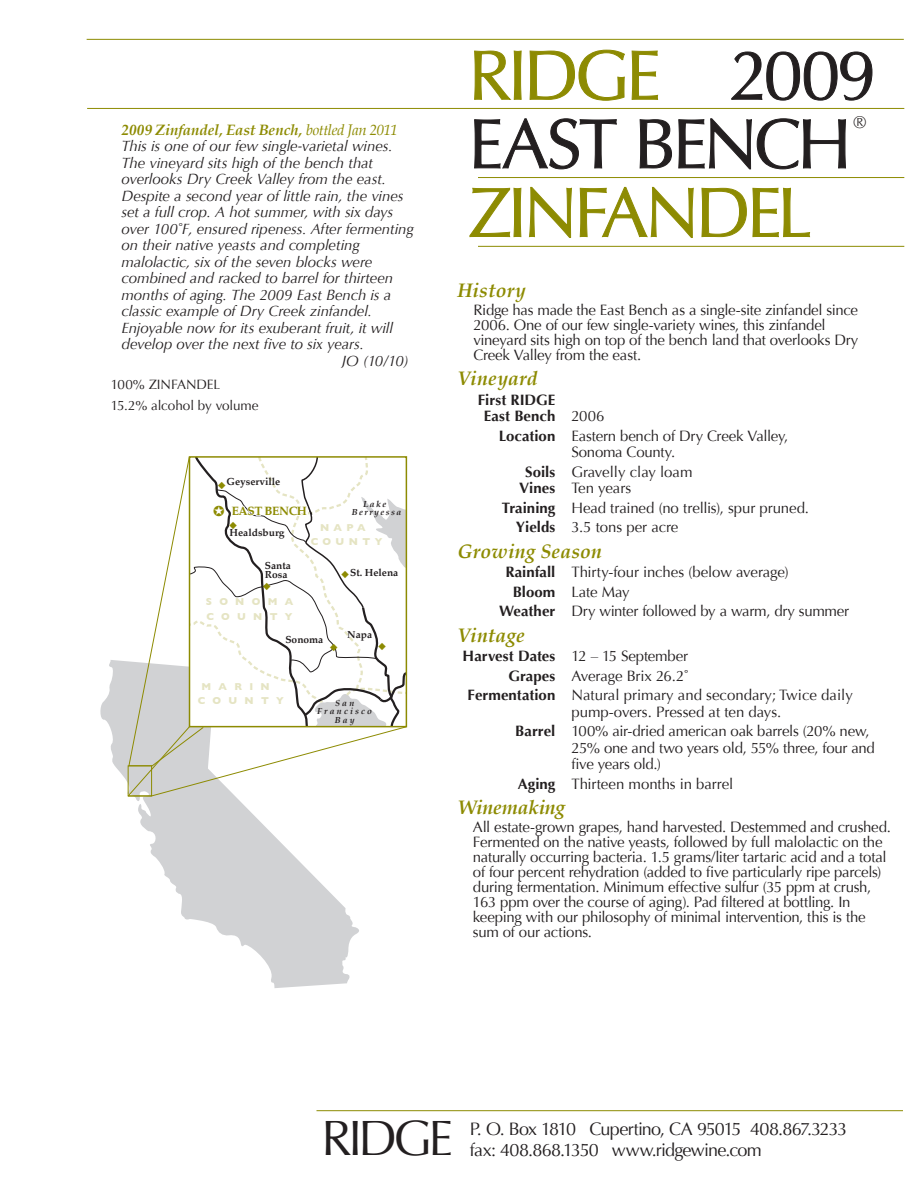
<style>
.page{position:relative;width:918px;height:1188px;background:#fff}
.page>*{position:absolute;margin:0;border:0;box-sizing:border-box;transform-origin:0 0}
.t1{font:70.35px/68.6px "Optima";letter-spacing:-.05em;color:#231f20}
.t2{font:70.35px "Optima";letter-spacing:-.055em;color:#8d8b02}
.t3{font:49.5px "Optima";letter-spacing:-.075em;color:#231f20}
.t4{font:italic 700 19.5px "Palatino";letter-spacing:.005em;color:#8d8b02}
.t5{font:italic 700 19.5px "Palatino";letter-spacing:-.015em;color:#8d8b02}
.t6{font:18px/21.6px "Optima";letter-spacing:-.04em;color:#231f20}
.t7{font:17.1px "Optima";color:#231f20}
.t8{font:15px/15px "Optima";letter-spacing:-.015em;color:#231f20}
.t9{font:italic 15px "Optima";letter-spacing:-.005em;color:#231f20}
.t10{font:italic 700 15px "Palatino";letter-spacing:-.005em;color:#8d8b02}
.t11{font:700 15px/16.5px "Optima";color:#231f20}
.t12{font:13.5px/21px "Optima";letter-spacing:-.005em;color:#231f20}
.t13{font:700 12px "Palatino";letter-spacing:-.035em;color:#938f01}
.t14{font:700 10.2px/8.7px "Palatino";color:#231f20}
.t15{font:700 10.2px/14.5px "Gill Sans";letter-spacing:.715em;color:#e5e4c3}
.t16{font:700 10.2px/14.5px "Gill Sans";letter-spacing:.43em;color:#e5e4c3}
.t17{font:italic 700 8.7px/8.7px "Palatino";letter-spacing:.25em;color:#231f20;text-align:center}
.t18{font:italic 700 8.7px/8.7px "Palatino";letter-spacing:.165em;color:#231f20;text-align:center}
.s1{font-weight:400}
.s2{color:#8d8b02}
.s3{font-weight:700}
</style>
<div class="page">
<svg style="left:474px;top:51px;width:48px;height:49px"></svg>
<svg style="left:530px;top:50px;width:95px;height:51px"></svg>
<svg style="left:632px;top:51px;width:26px;height:49px"></svg>
<svg style="left:731px;top:52px;width:141px;height:49px"></svg>
<svg style="left:474px;top:118px;width:143px;height:51px"></svg>
<svg style="left:640px;top:119px;width:32px;height:49px"></svg>
<svg style="left:678px;top:118px;width:168px;height:51px"></svg>
<svg style="left:470px;top:188px;width:51px;height:49px"></svg>
<svg style="left:529px;top:187px;width:43px;height:51px"></svg>
<svg style="left:580px;top:187px;width:114px;height:51px"></svg>
<svg style="left:702px;top:188px;width:45px;height:49px"></svg>
<svg style="left:753px;top:188px;width:57px;height:49px"></svg>
<hr style="left:87px;top:39px;width:817px;height:1px;background:#8d8b02">
<hr style="left:316px;top:1110px;width:587px;height:1px;background:#8d8b02">
<hr style="left:87px;top:108px;width:817px;height:1px;background:#8d8b02">
<hr style="left:478px;top:177px;width:426px;height:1px;background:#8d8b02">
<hr style="left:478px;top:246px;width:426px;height:1px;background:#8d8b02">
<svg style="left:100px;top:660px;width:259px;height:328px"></svg>
<svg style="left:126px;top:456px;width:282px;height:341px"></svg>
<p class="t10" style="left:122px;top:117px;width:278px">2009 Zinfandel, East Bench, <span class="s1">bottled Jan 2011</span></p>
<p class="t9" style="left:122px;top:137px;width:273px">This is one of our few single-varietal wines.</p>
<p class="t9" style="left:122px;top:154px;width:253px">The vineyard sits high of the bench that</p>
<p class="t9" style="left:122px;top:170px;width:266px">overlooks Dry Creek Valley from the east.</p>
<p class="t9" style="left:122px;top:187px;width:284px">Despite a second year of little rain, the vines</p>
<p class="t9" style="left:122px;top:203px;width:273px">set a full crop. A hot summer, with six days</p>
<p class="t9" style="left:122px;top:220px;width:294px">over 100˚F, ensured ripeness. After fermenting</p>
<p class="t9" style="left:122px;top:236px;width:240px">on their native yeasts and completing</p>
<p class="t9" style="left:122px;top:253px;width:252px">malolactic, six of the seven blocks were</p>
<p class="t9" style="left:122px;top:269px;width:273px">combined and racked to barrel for thirteen</p>
<p class="t9" style="left:122px;top:286px;width:271px">months of aging. The 2009 East Bench is a</p>
<p class="t9" style="left:122px;top:302px;width:252px">classic example of Dry Creek zinfandel.</p>
<p class="t9" style="left:122px;top:319px;width:273px">Enjoyable now for its exuberant fruit, it will</p>
<p class="t9" style="left:122px;top:335px;width:244px">develop over the next five to six years.</p>
<p class="t9" style="left:342px;top:352px;width:69px">JO (10/10)</p>
<p class="t12" style="left:111px;top:374px;width:149px">100% ZINFANDEL<br>15.2% alcohol by volume</p>
<p class="t14" style="left:227px;top:477px;width:55px">Geyserville</p>
<p class="t13" style="left:232px;top:501px;width:77px">EAST BENCH</p>
<p class="t18" style="left:352px;top:500px;width:51px">Lake<br>Berryessa</p>
<p class="t14" style="left:230px;top:528px;width:56px">Healdsburg</p>
<p class="t16" style="left:311px;top:520px;width:73px;text-indent:9px">NAPA<br>COUNTY</p>
<p class="t14" style="left:265px;top:561px;width:28px">Santa<br>Rosa</p>
<p class="t14" style="left:350px;top:568px;width:50px">St. Helena</p>
<p class="t15" style="left:206px;top:595px;width:89px">SONOMA<br>COUNTY</p>
<p class="t14" style="left:285px;top:635px;width:39px">Sonoma</p>
<p class="t14" style="left:347px;top:630px;width:26px">Napa</p>
<p class="t15" style="left:198px;top:679px;width:88px;text-indent:4px">MARIN<br>COUNTY</p>
<p class="t17" style="left:317px;top:698px;width:56px">San<br>Francisco<br>Bay</p>
<h1 class="t1" style="left:468px;top:42px;width:409px"><span class="s2">RIDGE</span> 2009<br>EAST BENCH</h1>
<h1 class="t2" style="left:468px;top:172px;width:346px">ZINFANDEL</h1>
<p class="t7" style="left:853px;top:112px;width:14px">®</p>
<h3 class="t4" style="left:457px;top:275px;width:70px">History</h3>
<p class="t8" style="left:473px;top:303px;width:387px">Ridge has made the East Bench as a single-site zinfandel since 2006. One of our few single-variety wines, this zinfandel vineyard sits high on top of the bench land that overlooks Dry Creek Valley from the east.</p>
<h3 class="t4" style="left:457px;top:363px;width:82px">Vineyard</h3>
<p class="t11" style="left:484px;top:392px;width:122px;text-indent:-6px">First RIDGE<br>East Bench <span class="s1">2006</span></p>
<p class="t8" style="left:571px;top:428px;width:219px;line-height:16.5px;text-indent:-73px"><span class="s3">Location</span> Eastern bench of Dry Creek Valley,<br>Sonoma County.</p>
<p class="t8" style="left:519px;top:464px;width:175px;line-height:16.5px;text-indent:6px"><span class="s3">Soils</span> Gravelly clay loam<br><span class="s3">Vines</span> Ten years</p>
<p class="t8" style="left:516px;top:498px;width:295px;line-height:19.5px;text-indent:-14px"><span class="s3">Training</span> Head trained (no trellis), spur pruned.<br><span class="s3">Yields</span> 3.5 tons per acre</p>
<h3 class="t4" style="left:457px;top:536px;width:146px">Growing Season</h3>
<p class="t8" style="left:505px;top:565px;width:285px"><span class="s3">Rainfall</span> Thirty-four inches (below average)</p>
<p class="t8" style="left:513px;top:585px;width:119px"><span class="s3">Bloom</span> Late May</p>
<p class="t8" style="left:499px;top:604px;width:352px"><span class="s3">Weather</span> Dry winter followed by a warm, dry summer</p>
<h3 class="t4" style="left:457px;top:620px;width:69px">Vintage</h3>
<p class="t8" style="left:463px;top:649px;width:227px"><span class="s3">Harvest Dates</span> 12 – 15 September</p>
<p class="t8" style="left:508px;top:669px;width:182px"><span class="s3">Grapes</span> Average Brix 26.2˚</p>
<p class="t8" style="left:468px;top:688px;width:387px"><span class="s3">Fermentation</span> Natural primary and secondary; Twice daily</p>
<p class="t8" style="left:515px;top:702px;width:356px;line-height:19.5px;text-indent:56px">pump-overs. Pressed at ten days.<br><span class="s3">Barrel</span> 100% air-dried american oak barrels (20% new,</p>
<p class="t8" style="left:571px;top:740px;width:305px;line-height:16.5px">25% one and two years old, 55% three, four and five years old.)</p>
<p class="t8" style="left:518px;top:777px;width:217px"><span class="s3">Aging</span> Thirteen months in barrel</p>
<h3 class="t5" style="left:457px;top:792px;width:109px">Winemaking</h3>
<p class="t8" style="left:473px;top:820px;width:419px">All estate-grown grapes, hand harvested. Destemmed and crushed.<br>Fermented on the native yeasts, followed by full malolactic on the naturally occurring bacteria. 1.5 grams/liter tartaric acid and a total of four percent rehydration (added to five particularly ripe parcels) during fermentation. Minimum effective sulfur (35 ppm at crush, 163 ppm over the course of aging). Pad filtered at bottling. In keeping with our philosophy of minimal intervention, this is the sum of our actions.</p>
<h2 class="t3" style="left:322px;top:1110px;width:133px">RIDGE</h2>
<p class="t6" style="left:470px;top:1118px;width:379px">P. O. Box 1810 Cupertino, CA 95015 408.867.3233 fax: 408.868.1350 www.ridgewine.com</p>
</div>
